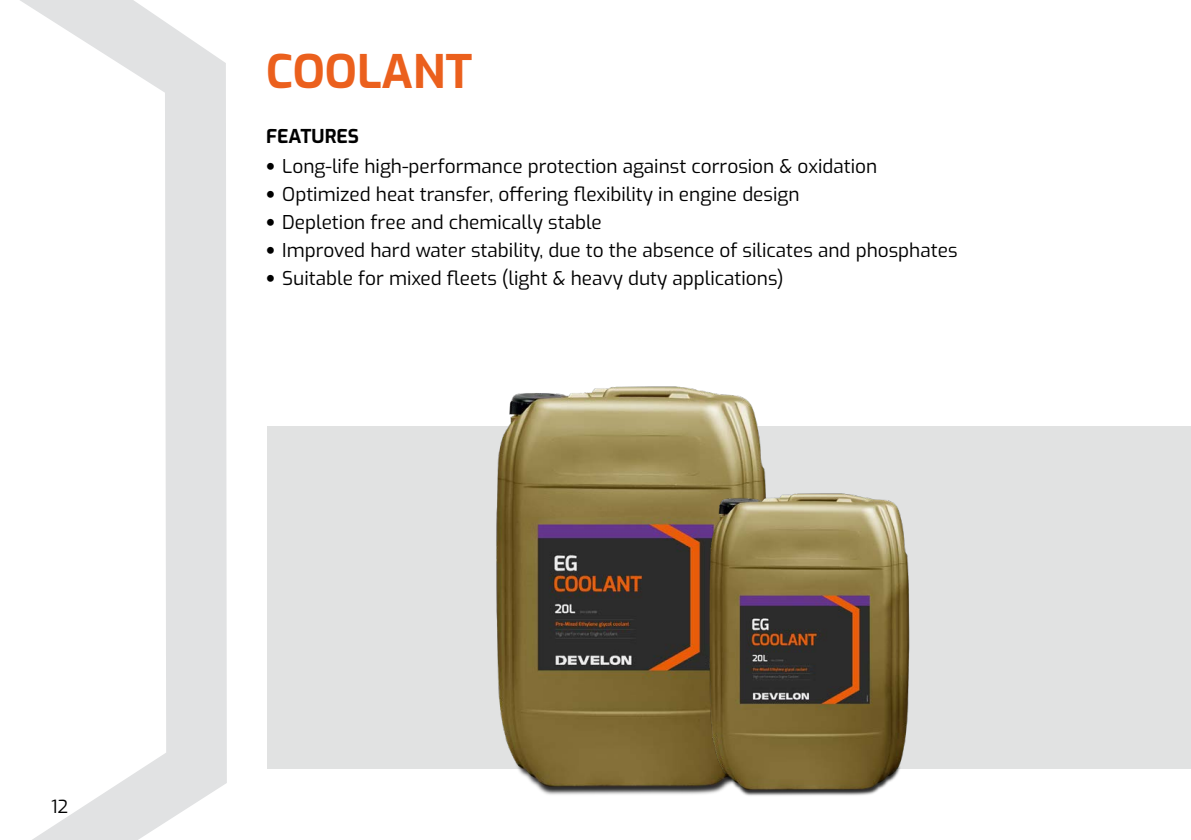
<style>
.page{position:relative;width:1191px;height:840px;background:#fff}
.page>*{position:absolute;margin:0;border:0;box-sizing:border-box;transform-origin:0 0}
.t1{font:700 46px "Exo";color:#eb601d}
.t2{font:19px "Exo";color:#000}
.t3{font:700 19px "Exo";color:#000}
.t4{font:18px "Exo";color:#000}
.s1{font-family:"Avenir"}
</style>
<div class="page">
<div style="left:267px;top:425px;width:924px;height:343px;background:#e1e2e2"></div>
<img style="left:470px;top:386px;width:324px;height:409px">
<img style="left:689px;top:479px;width:240px;height:317px">
<svg style="left:20px;top:0;width:207px;height:839px"></svg>
<h1 class="t1" style="left:266px;top:38px;width:208px">COOLANT</h1>
<p class="t3" style="left:266px;top:122px;width:94px">FEATURES</p>
<p class="t2" style="left:266px;top:152px;width:613px"><span class="s1">•</span> Long-life high-performance protection against corrosion &amp; oxidation</p>
<p class="t2" style="left:266px;top:180px;width:535px"><span class="s1">•</span> Optimized heat transfer, offering flexibility in engine design</p>
<p class="t2" style="left:266px;top:208px;width:337px"><span class="s1">•</span> Depletion free and chemically stable</p>
<p class="t2" style="left:266px;top:236px;width:693px"><span class="s1">•</span> Improved hard water stability, due to the absence of silicates and phosphates</p>
<p class="t2" style="left:266px;top:264px;width:519px"><span class="s1">•</span> Suitable for mixed fleets (light &amp; heavy duty applications)</p>
<p class="t4" style="left:51px;top:792px;width:19px">12</p>
</div>
